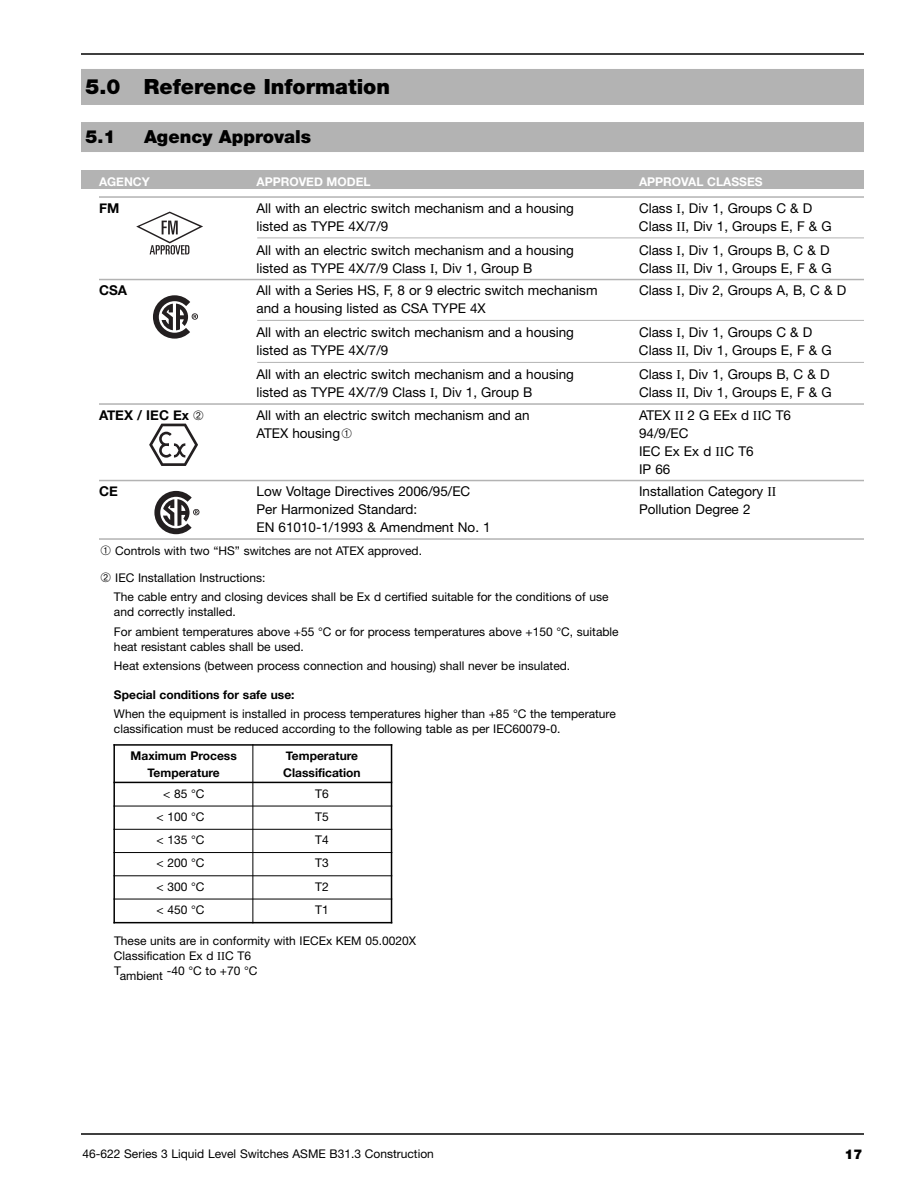
<style>
.page{position:relative;width:918px;height:1188px;background:#fff}
.page>*{position:absolute;margin:0;border:0;box-sizing:border-box;transform-origin:0 0}
.t1{font:900 21px "Helvetica Neue";color:#000}
.t2{font:900 18px "Helvetica Neue";color:#000}
.t3{font:13.5px/18px "Helvetica Neue";color:#000}
.t4{font:700 13.5px "Helvetica Neue";color:#000}
.t5{font:900 13.5px "Helvetica Neue";color:#000}
.t6{font:12px/19.5px "Helvetica Neue";color:#000}
.t7{font:700 12px/17.1px "Helvetica Neue";color:#000;text-align:center}
.t8{font:700 12px "Helvetica Neue";color:#fff}
.s1{font-family:"Times New Roman"}
</style>
<div class="page">
<hr style="left:81px;top:1133px;width:783px;height:2px;background:#000">
<hr style="left:81px;top:53px;width:783px;height:2px;background:#000">
<div style="left:81px;top:170px;width:783px;height:18px;background:#b3b3b3"></div>
<hr style="left:99px;top:196px;width:765px;height:2px;background:#b3b3b3">
<hr style="left:257px;top:238px;width:607px;height:1px;background:#b3b3b3">
<hr style="left:99px;top:279px;width:765px;height:1px;background:#b3b3b3">
<hr style="left:257px;top:320px;width:607px;height:1px;background:#b3b3b3">
<hr style="left:257px;top:362px;width:607px;height:1px;background:#b3b3b3">
<hr style="left:99px;top:403px;width:765px;height:2px;background:#b3b3b3">
<hr style="left:99px;top:480px;width:765px;height:1px;background:#b3b3b3">
<hr style="left:99px;top:538px;width:765px;height:2px;background:#b3b3b3">
<hr style="left:171px;top:245px;width:4px;height:10px;background:#969494;border-radius:2px">
<svg style="left:136px;top:212px;width:67px;height:42px"></svg>
<svg style="left:153px;top:295px;width:45px;height:44px"></svg>
<svg style="left:149px;top:424px;width:49px;height:42px"></svg>
<svg style="left:154px;top:491px;width:45px;height:43px"></svg>
<hr style="left:113px;top:744px;width:2px;height:179px;background:#000">
<hr style="left:252px;top:744px;width:1px;height:179px;background:#000">
<hr style="left:391px;top:744px;width:1px;height:179px;background:#000">
<hr style="left:113px;top:744px;width:279px;height:2px;background:#000">
<hr style="left:113px;top:782px;width:279px;height:1px;background:#000">
<hr style="left:113px;top:806px;width:279px;height:1px;background:#000">
<hr style="left:113px;top:829px;width:279px;height:1px;background:#000">
<hr style="left:113px;top:852px;width:279px;height:1px;background:#000">
<hr style="left:113px;top:875px;width:279px;height:1px;background:#000">
<hr style="left:113px;top:899px;width:279px;height:1px;background:#000">
<hr style="left:113px;top:922px;width:279px;height:1px;background:#000">
<div style="left:81px;top:69px;width:783px;height:36px;background:#b3b3b3"></div>
<div style="left:81px;top:122px;width:783px;height:30px;background:#b3b3b3"></div>
<h1 class="t1" style="left:86px;top:79px;width:306px">5.0 Reference Information</h1>
<h2 class="t2" style="left:86px;top:130px;width:32px">5.1</h2>
<h2 class="t2" style="left:144px;top:130px;width:169px">Agency Approvals</h2>
<p class="t8" style="left:99px;top:174px;width:52px">AgENCy</p>
<p class="t8" style="left:256px;top:174px;width:116px">APPROvED MODEL</p>
<p class="t8" style="left:639px;top:174px;width:125px">APPROvAL CLASSES</p>
<p class="t4" style="left:99px;top:200px;width:22px">FM</p>
<p class="t3" style="left:257px;top:200px;width:319px">All with an electric switch mechanism and a housing</p>
<p class="t3" style="left:639px;top:200px;width:175px">Class <span class="s1">I</span>, Div 1, Groups C &amp; D</p>
<p class="t3" style="left:256px;top:218px;width:133px">listed as TYPE 4X/7/9</p>
<p class="t3" style="left:639px;top:218px;width:194px">Class <span class="s1">II</span>, Div 1, Groups E, F &amp; G</p>
<p class="t3" style="left:257px;top:242px;width:319px">All with an electric switch mechanism and a housing</p>
<p class="t3" style="left:639px;top:242px;width:192px">Class <span class="s1">I</span>, Div 1, Groups B, C &amp; D</p>
<p class="t3" style="left:256px;top:260px;width:277px">listed as TYPE 4X/7/9 Class <span class="s1">I</span>, Div 1, Group B</p>
<p class="t3" style="left:639px;top:260px;width:194px">Class <span class="s1">II</span>, Div 1, Groups E, F &amp; G</p>
<p class="t4" style="left:99px;top:282px;width:30px">CSA</p>
<p class="t3" style="left:257px;top:283px;width:343px">All with a Series HS, F, 8 or 9 electric switch mechanism</p>
<p class="t3" style="left:639px;top:283px;width:209px">Class <span class="s1">I</span>, Div 2, Groups A, B, C &amp; D</p>
<p class="t3" style="left:256px;top:298px;width:319px;line-height:24px">and a housing listed as CSA TYPE 4X<br>All with an electric switch mechanism and a housing</p>
<p class="t3" style="left:639px;top:325px;width:175px">Class <span class="s1">I</span>, Div 1, Groups C &amp; D</p>
<p class="t3" style="left:256px;top:343px;width:133px">listed as TYPE 4X/7/9</p>
<p class="t3" style="left:639px;top:343px;width:194px">Class <span class="s1">II</span>, Div 1, Groups E, F &amp; G</p>
<p class="t3" style="left:257px;top:367px;width:319px">All with an electric switch mechanism and a housing</p>
<p class="t3" style="left:639px;top:367px;width:192px">Class <span class="s1">I</span>, Div 1, Groups B, C &amp; D</p>
<p class="t3" style="left:256px;top:385px;width:277px">listed as TYPE 4X/7/9 Class <span class="s1">I</span>, Div 1, Group B</p>
<p class="t3" style="left:639px;top:385px;width:194px">Class <span class="s1">II</span>, Div 1, Groups E, F &amp; G</p>
<p class="t4" style="left:99px;top:407px;width:106px">ATEX / IEC Ex ➁</p>
<p class="t3" style="left:257px;top:407px;width:275px">All with an electric switch mechanism and an</p>
<p class="t3" style="left:639px;top:407px;width:154px">ATEX <span class="s1">II</span> 2 G EEx d <span class="s1">II</span>C T6</p>
<p class="t3" style="left:257px;top:425px;width:97px">ATEX housing➀</p>
<p class="t3" style="left:639px;top:425px;width:116px">94/9/EC<br>IEC Ex Ex d <span class="s1">II</span>C T6<br>IP 66</p>
<p class="t4" style="left:99px;top:483px;width:20px">CE</p>
<p class="t3" style="left:257px;top:484px;width:215px">Low Voltage Directives 2006/95/EC</p>
<p class="t3" style="left:639px;top:484px;width:139px">Installation Category <span class="s1">II</span></p>
<p class="t3" style="left:257px;top:502px;width:162px">Per Harmonized Standard:</p>
<p class="t3" style="left:639px;top:502px;width:113px">Pollution Degree 2</p>
<p class="t3" style="left:256px;top:520px;width:236px">EN 61010-1/1993 &amp; Amendment No. 1</p>
<p class="t6" style="left:100px;top:542px;width:323px">➀ Controls with two “HS” switches are not ATEX approved.</p>
<p class="t6" style="left:114px;top:569px;width:496px;text-indent:-14px">➁ IEC Installation Instructions:<br>The cable entry and closing devices shall be Ex d certified suitable for the conditions of use</p>
<p class="t6" style="left:114px;top:603px;width:506px">and correctly installed.<br>For ambient temperatures above +55 °C or for process temperatures above +150 °C, suitable</p>
<p class="t6" style="left:114px;top:638px;width:458px">heat resistant cables shall be used.<br>Heat extensions (between process connection and housing) shall never be insulated.</p>
<p class="t7" style="left:114px;top:685px;width:182px">Special conditions for safe use:</p>
<p class="t6" style="left:114px;top:707px;width:503px;line-height:15px">When the equipment is installed in process temperatures higher than +85 °C the temperature classification must be reduced according to the following table as per IEC60079-0.</p>
<p class="t7" style="left:131px;top:747px;width:108px">Maximum Process<br>Temperature</p>
<p class="t7" style="left:283px;top:747px;width:79px;text-align:left">Temperature<br>Classification</p>
<p class="t6" style="left:163px;top:785px;width:43px">&lt; 85 °C</p>
<p class="t6" style="left:315px;top:785px;width:15px">T6</p>
<p class="t6" style="left:156px;top:808px;width:50px">&lt; 100 °C</p>
<p class="t6" style="left:315px;top:808px;width:15px">T5</p>
<p class="t6" style="left:156px;top:831px;width:50px">&lt; 135 °C</p>
<p class="t6" style="left:315px;top:831px;width:15px">T4</p>
<p class="t6" style="left:156px;top:854px;width:50px">&lt; 200 °C</p>
<p class="t6" style="left:315px;top:854px;width:15px">T3</p>
<p class="t6" style="left:156px;top:878px;width:50px">&lt; 300 °C</p>
<p class="t6" style="left:315px;top:878px;width:15px">T2</p>
<p class="t6" style="left:156px;top:901px;width:50px">&lt; 450 °C</p>
<p class="t6" style="left:315px;top:901px;width:15px">T1</p>
<p class="t6" style="left:114px;top:934px;width:304px;line-height:15px">These units are in conformity with IECEx KEM 05.0020X<br>Classification Ex d <span class="s1">II</span>C T6<br>T</p>
<p class="t6" style="left:120px;top:967px;width:45px">ambient</p>
<p class="t6" style="left:167px;top:962px;width:92px">-40 °C to +70 °C</p>
<p class="t6" style="left:82px;top:1145px;width:353px">46-622 Series 3 Liquid Level Switches ASME B31.3 Construction</p>
<p class="t5" style="left:844px;top:1149px;width:20px">17</p>
</div>
